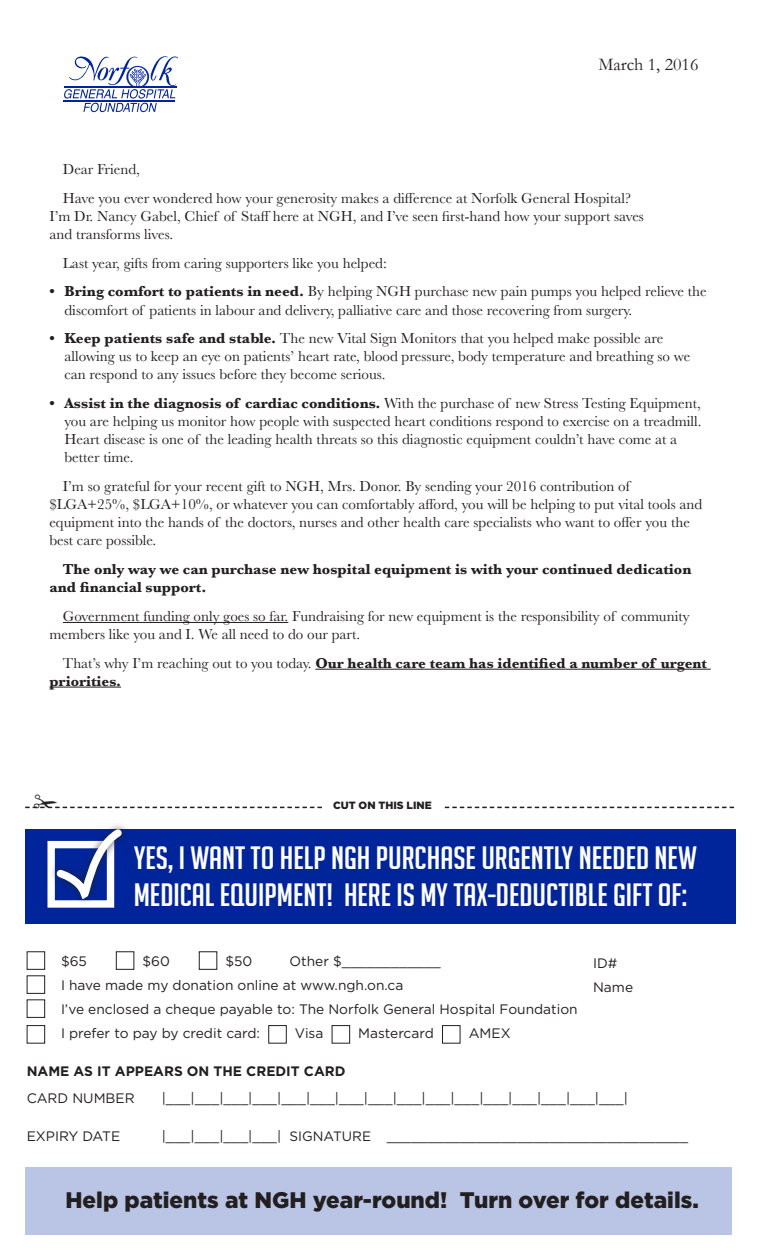
<style>
.page{position:relative;width:765px;height:1260px;background:#fff}
.page>*{position:absolute;margin:0;border:0;box-sizing:border-box;transform-origin:0 0}
.t1{font:31.5px/37.9px "Big Noodle Titling";color:#fff;scale:1.07 1}
.t2{font:900 22.5px "Gotham";color:#231f20}
.t3{font:18px "Garamond";color:#231f20}
.t4{font:15px/18px "Baskerville";color:#231f20}
.t5{font:700 15px/18px "Baskerville";color:#231f20}
.t6{font:700 14.88px/17.9px "Baskerville";color:#231f20}
.t7{font:13.75px/24px "Gotham";color:#231f20}
.t8{font:700 13.75px "Gotham";color:#231f20}
.t9{font:13.62px "Gotham";color:#231f20}
.t10{font:900 10.5px "Gotham";color:#231f20}
.s1{font-weight:700}
.s2{font-weight:400}
.s3{font-size:13.75px}
</style>
<div class="page">
<hr style="left:63px;top:622px;width:225px;height:1px;background:#231f20">
<hr style="left:315px;top:669px;width:396px;height:1px;background:#231f20">
<hr style="left:49px;top:687px;width:72px;height:1px;background:#231f20">
<hr style="left:63px;top:100px;width:112px;height:1px;background:#00259a">
<svg style="left:64px;top:56px;width:114px;height:56px"></svg>
<div style="left:25px;top:1167px;width:707px;height:67px;background:#bac4e4"></div>
<div style="left:25px;top:829px;width:711px;height:95px;background:#00259a"></div>
<div style="left:27px;top:951px;width:18px;height:19px;border:1px solid #231f20"></div>
<div style="left:116px;top:951px;width:18px;height:19px;border:1px solid #231f20"></div>
<div style="left:199px;top:951px;width:18px;height:19px;border:1px solid #231f20"></div>
<div style="left:27px;top:975px;width:18px;height:19px;border:1px solid #231f20"></div>
<div style="left:27px;top:999px;width:18px;height:19px;border:1px solid #231f20"></div>
<div style="left:27px;top:1025px;width:18px;height:19px;border:1px solid #231f20"></div>
<div style="left:268px;top:1025px;width:19px;height:19px;border:1px solid #231f20"></div>
<div style="left:332px;top:1025px;width:18px;height:19px;border:1px solid #231f20"></div>
<div style="left:442px;top:1025px;width:18px;height:19px;border:1px solid #231f20"></div>
<div style="left:47px;top:841px;width:67px;height:67px;border:7px solid #fff"></div>
<div style="left:49px;top:821px;width:81px;height:84px;background:#231f20;opacity:.75"></div>
<svg style="left:53px;top:823px;width:75px;height:85px"></svg>
<svg style="left:25px;top:806px;width:709px;height:2px"></svg>
<p class="t3" style="left:598px;top:54px;width:102px">March 1, 2016</p>
<p class="t4" style="left:63px;top:155px;width:570px;line-height:28.9px">Dear Friend,<br>Have you ever wondered how your generosity makes a difference at Norfolk General Hospital?</p>
<p class="t4" style="left:49px;top:207px;width:596px">I’m Dr. Nancy Gabel, Chief of Staff here at NGH, and I’ve seen first-hand how your support saves and transforms lives.</p>
<p class="t4" style="left:63px;top:254px;width:325px">Last year, gifts from caring supporters like you helped:</p>
<p class="t4" style="left:64px;top:283px;width:644px;text-indent:-15px"><span class="s1">• Bring comfort to patients in need.</span> By helping NGH purchase new pain pumps you helped relieve the discomfort of patients in labour and delivery, palliative care and those recovering from surgery.</p>
<p class="t4" style="left:64px;top:330px;width:628px;text-indent:-15px"><span class="s1">• Keep patients safe and stable.</span> The new Vital Sign Monitors that you helped make possible are allowing us to keep an eye on patients’ heart rate, blood pressure, body temperature and breathing so we can respond to any issues before they become serious.</p>
<p class="t4" style="left:64px;top:395px;width:639px;text-indent:-15px"><span class="s1">• Assist in the diagnosis of cardiac conditions.</span> With the purchase of new Stress Testing Equipment, you are helping us monitor how people with suspected heart conditions respond to exercise on a treadmill.<br>Heart disease is one of the leading health threats so this diagnostic equipment couldn’t have come at a better time.</p>
<p class="t4" style="left:49px;top:478px;width:654px;text-indent:14px">I’m so grateful for your recent gift to NGH, Mrs. Donor. By sending your 2016 contribution of $LGA+25%, $LGA+10%, or whatever you can comfortably afford, you will be helping to put vital tools and equipment into the hands of the doctors, nurses and other health care specialists who want to offer you the best care possible.</p>
<p class="t5" style="left:49px;top:560px;width:644px;text-indent:14px">The only way we can purchase new hospital equipment is with your continued dedication and financial support.</p>
<p class="t4" style="left:49px;top:607px;width:642px;text-indent:14px">Government funding only goes so far. Fundraising for new equipment is the responsibility of community members like you and I. We all need to do our part.</p>
<p class="t6" style="left:49px;top:654px;width:659px;text-indent:13px"><span class="s2">That’s why I’m reaching out to you today.</span> Our health care team has identified a number of urgent priorities.</p>
<p class="t10" style="left:333px;top:798px;width:100px">CUT ON THIS LINE</p>
<h1 class="t1" style="left:134px;top:838px;width:528px">YES, I WANT TO HELP NGH PURCHASE URGENTLY NEEDED NEW<br>MEDICAL EQUIPMENT! HERE IS MY TAX-DEDUCTIBLE GIFT OF:</h1>
<p class="t7" style="left:61px;top:949px;width:28px">$65</p>
<p class="t7" style="left:143px;top:949px;width:29px">$60</p>
<p class="t7" style="left:226px;top:949px;width:28px">$50</p>
<p class="t7" style="left:61px;top:949px;width:518px;text-indent:229px">Other $____________<br>I have made my donation online at www.ngh.on.ca<br>I’ve enclosed a cheque payable to: The Norfolk General Hospital Foundation I prefer to pay by credit card:</p>
<p class="t7" style="left:593px;top:951px;width:41px">ID#<br>Name</p>
<p class="t7" style="left:295px;top:1021px;width:30px">Visa</p>
<p class="t7" style="left:358px;top:1021px;width:77px">Mastercard</p>
<p class="t7" style="left:469px;top:1021px;width:43px">AMEX</p>
<p class="t8" style="left:27px;top:1062px;width:320px">NAME AS IT APPEARS ON THE CREDIT CARD</p>
<p class="t7" style="left:27px;top:1086px;width:110px">CARD NUMBER</p>
<p class="t7" style="left:162px;top:1086px;width:468px">|___|___|___|___|___|___|___|___|___|___|___|___|___|___|___|___|</p>
<p class="t7" style="left:27px;top:1123px;width:95px">EXPIRY DATE</p>
<p class="t9" style="left:162px;top:1127px;width:528px"><span class="s3">|___|___|___|___|</span> SIGNATURE _____________________________________</p>
<h2 class="t2" style="left:65px;top:1185px;width:635px">Help patients at NGH year-round! Turn over for details.</h2>
</div>
